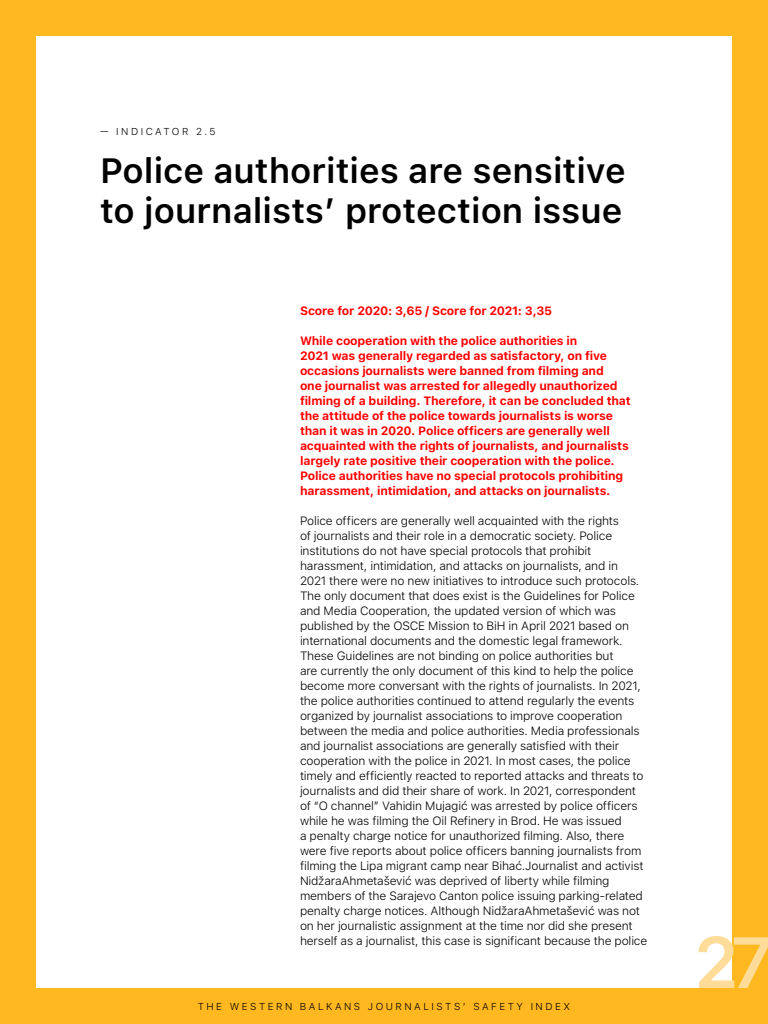
<style>
.page{position:relative;width:768px;height:1024px;background:#fff}
.page>*{position:absolute;margin:0;border:0;box-sizing:border-box;transform-origin:0 0}
.t1{font:600 72px "SF Pro Text";color:#ffdc98}
.t2{font:600 35px/40px "SF Pro Text";color:#000}
.t3{font:300 12px/15px "SF Pro Text";letter-spacing:-.015em;color:#000}
.t4{font:700 12px/15px "SF Pro Text";letter-spacing:-.01em;color:#f00}
.t5{font:300 10px "SF Pro Text";letter-spacing:.25em;color:#000}
</style>
<div class="page">
<div style="left:0;top:0;width:36px;height:1020px;background:#ffb81f"></div>
<div style="left:732px;top:0;width:36px;height:1024px;background:#ffb81f"></div>
<div style="left:0;top:0;width:768px;height:36px;background:#ffb81f"></div>
<div style="left:0;top:988px;width:768px;height:36px;background:#ffb81f"></div>
<p class="t5" style="left:100px;top:126px;width:117px">— INDICATOR 2.5</p>
<h2 class="t2" style="left:100px;top:151px;width:527px">Police authorities are sensitive to journalists’ protection issue</h2>
<p class="t4" style="left:300px;top:303px;width:254px">Score for 2020: 3,65 / Score for 2021: 3,35</p>
<p class="t4" style="left:300px;top:333px;width:332px">While cooperation with the police authorities in<br>2021 was generally regarded as satisfactory, on five occasions journalists were banned from filming and<br>one journalist was arrested for allegedly unauthorized filming of a building. Therefore, it can be concluded that the attitude of the police towards journalists is worse than it was in 2020. Police officers are generally well acquainted with the rights of journalists, and journalists largely rate positive their cooperation with the police.<br>Police authorities have no special protocols prohibiting harassment, intimidation, and attacks on journalists.</p>
<p class="t3" style="left:300px;top:513px;width:349px">Police officers are generally well acquainted with the rights<br>of journalists and their role in a democratic society. Police institutions do not have special protocols that prohibit harassment, intimidation, and attacks on journalists, and in 2021 there were no new initiatives to introduce such protocols.<br>The only document that does exist is the Guidelines for Police and Media Cooperation, the updated version of which was published by the OSCE Mission to BiH in April 2021 based on international documents and the domestic legal framework.<br>These Guidelines are not binding on police authorities but<br>are currently the only document of this kind to help the police become more conversant with the rights of journalists. In 2021, the police authorities continued to attend regularly the events organized by journalist associations to improve cooperation between the media and police authorities. Media professionals and journalist associations are generally satisfied with their cooperation with the police in 2021. In most cases, the police timely and efficiently reacted to reported attacks and threats to journalists and did their share of work. In 2021, correspondent of “O channel” Vahidin Mujagić was arrested by police officers while he was filming the Oil Refinery in Brod. He was issued<br>a penalty charge notice for unauthorized filming. Also, there were five reports about police officers banning journalists from filming the Lipa migrant camp near Bihać.Journalist and activist NidžaraAhmetašević was deprived of liberty while filming members of the Sarajevo Canton police issuing parking-related penalty charge notices. Although NidžaraAhmetašević was not on her journalistic assignment at the time nor did she present herself as a journalist, this case is significant because the police</p>
<p class="t5" style="left:198px;top:1000px;width:374px">THE WESTERN BALKANS JOURNALISTS’ SAFETY INDEX</p>
<h1 class="t1" style="left:694px;top:921px;width:81px">27</h1>
</div>
